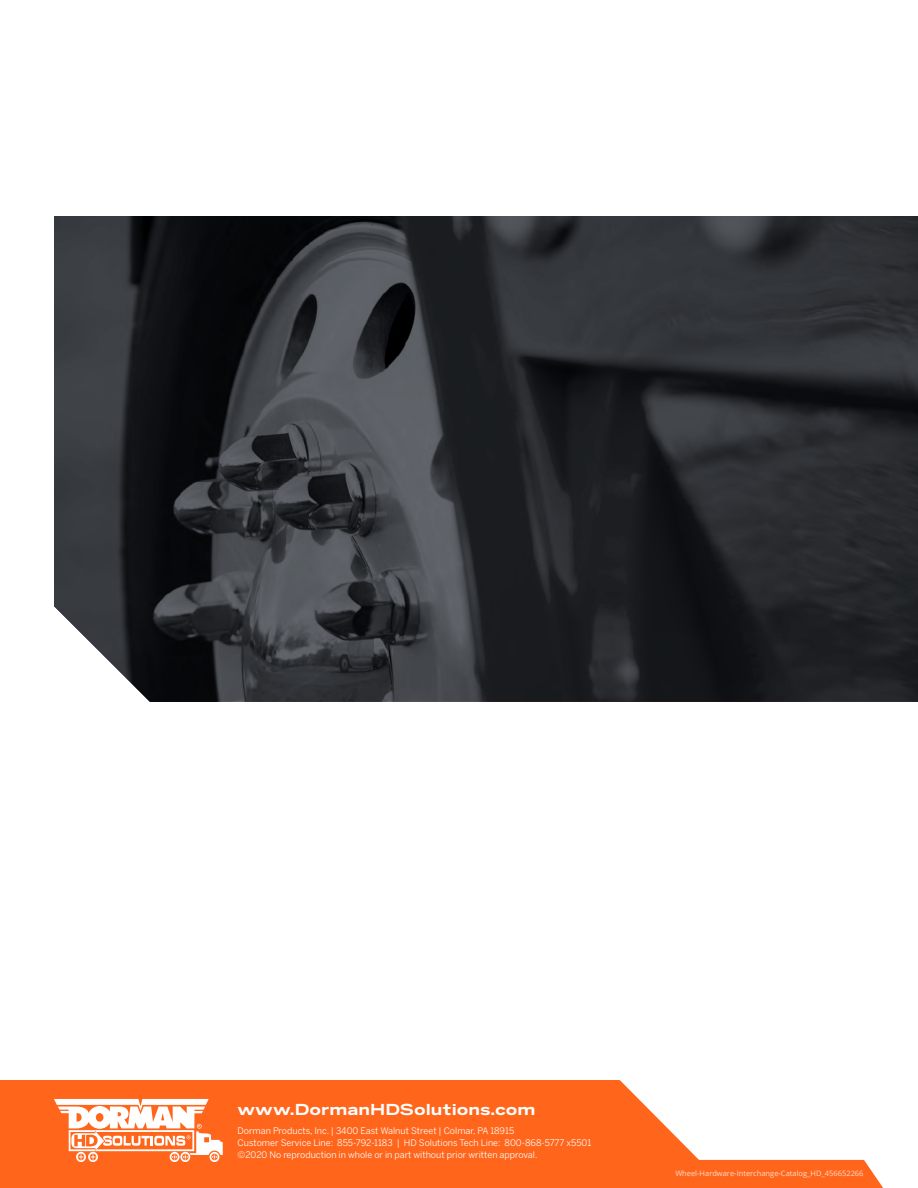
<style>
.page{position:relative;width:918px;height:1188px;background:#fff}
.page>*{position:absolute;margin:0;border:0;box-sizing:border-box;transform-origin:0 0}
.t1{font:700 15px "Benton Sans Wide";color:#fff}
.t2{font:9px/12px "Benton Sans";color:#fff}
.t3{font:7.5px "Open Sans";color:#ffdac6}
</style>
<div class="page">
<svg style="left:0;top:1080px;width:883px;height:108px;fill:#ff661c"></svg>
<svg style="left:54px;top:216px;width:864px;height:486px;background:#2d2f33"></svg>
<svg style="left:54px;top:1099px;width:169px;height:63px"></svg>
<h1 class="t1" style="left:238px;top:1100px;width:299px">www.DormanHDSolutions.com</h1>
<p class="t2" style="left:238px;top:1125px;width:355px">Dorman Products, Inc. | 3400 East Walnut Street | Colmar, PA 18915<br>Customer Service Line: 855-792-1183 | HD Solutions Tech Line: 800-868-5777 x5501 ©2020 No reproduction in whole or in part without prior written approval.</p>
<p class="t3" style="left:675px;top:1168px;width:190px">Wheel-Hardware-Interchange-Catalog_HD_456652266</p>
</div>
